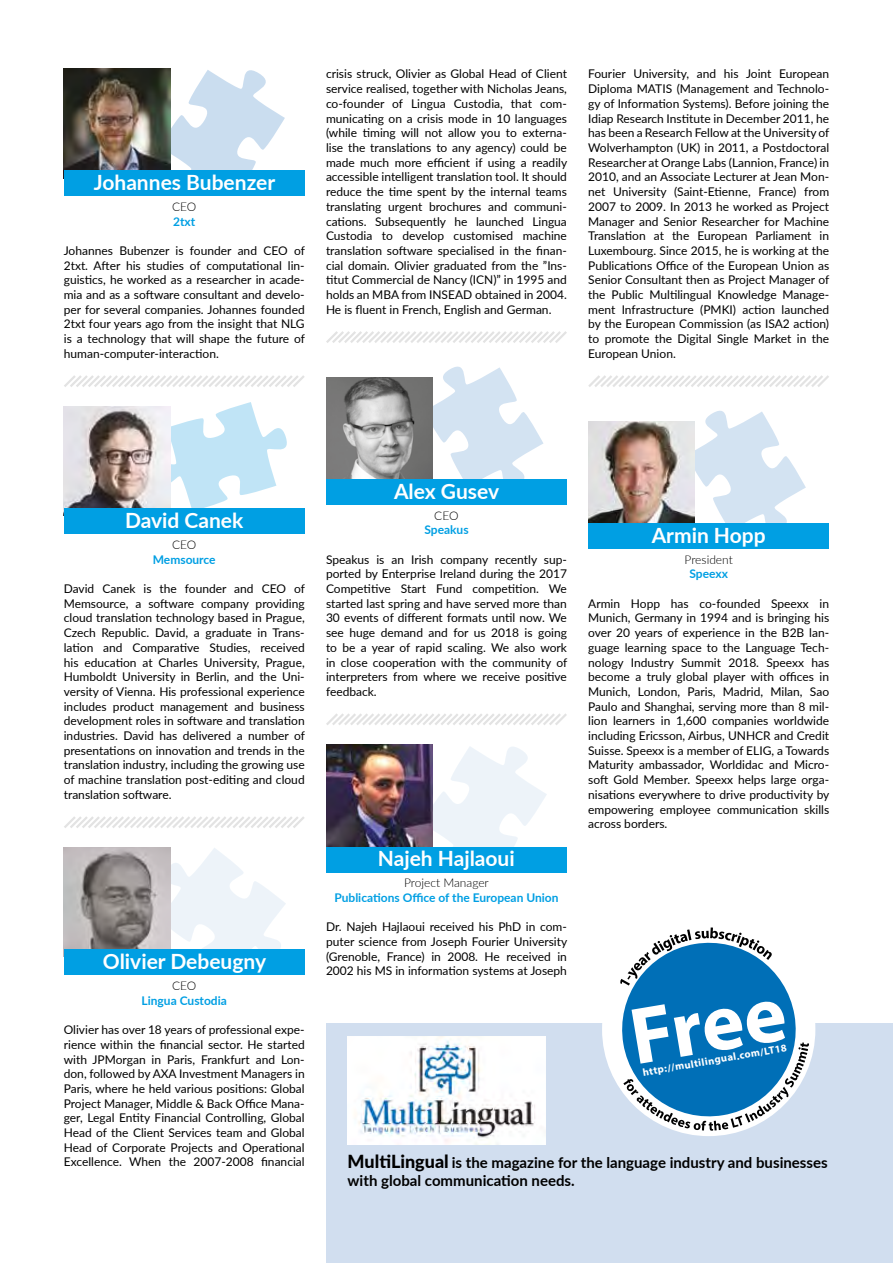
<style>
.page{position:relative;width:893px;height:1263px;background:#fff}
.page>*{position:absolute;margin:0;border:0;box-sizing:border-box;transform-origin:0 0}
.t1{font:700 21px "Lato";color:#fff}
.t2{font:700 15px/18px "Lato";color:#000}
.t3{font:12px/14.7px "Lato";color:#000;text-align:justify}
.t4{font:700 12px "Lato";color:#009fe3}
.t5{font:300 12px "Lato";color:#000}
.t6{font:700 10.5px "Myriad Pro";color:#fff}
.s1{font-weight:800;font-size:18px}
</style>
<div class="page">
<svg style="left:159px;top:68px;width:126px;height:103px"></svg>
<img style="left:64px;top:69px;width:106px;height:102px">
<div style="left:64px;top:171px;width:241px;height:25px;background:#009fe3"></div>
<svg style="left:64px;top:375px;width:241px;height:12px"></svg>
<svg style="left:151px;top:402px;width:141px;height:107px"></svg>
<img style="left:64px;top:407px;width:106px;height:102px">
<div style="left:64px;top:509px;width:241px;height:25px;background:#009fe3"></div>
<svg style="left:64px;top:816px;width:241px;height:12px"></svg>
<svg style="left:170px;top:847px;width:116px;height:102px"></svg>
<img style="left:64px;top:847px;width:106px;height:102px">
<div style="left:64px;top:949px;width:241px;height:26px;background:#009fe3"></div>
<svg style="left:326px;top:331px;width:241px;height:12px"></svg>
<svg style="left:432px;top:366px;width:111px;height:113px"></svg>
<img style="left:326px;top:377px;width:106px;height:102px">
<div style="left:326px;top:479px;width:241px;height:26px;background:#009fe3"></div>
<svg style="left:326px;top:713px;width:241px;height:12px"></svg>
<svg style="left:421px;top:744px;width:126px;height:129px"></svg>
<img style="left:326px;top:745px;width:106px;height:102px">
<div style="left:326px;top:847px;width:241px;height:25px;background:#009fe3"></div>
<svg style="left:588px;top:375px;width:241px;height:12px"></svg>
<svg style="left:695px;top:410px;width:111px;height:113px"></svg>
<img style="left:588px;top:421px;width:107px;height:102px">
<div style="left:588px;top:523px;width:241px;height:26px;background:#009fe3"></div>
<div style="left:326px;top:1024px;width:567px;height:239px;background:#d1deef"></div>
<img style="left:348px;top:1037px;width:197px;height:107px">
<div style="left:602px;top:923px;width:213px;height:213px;background:#fff;border-radius:50%"></div>
<svg style="left:615px;top:927px;width:194px;height:204px"></svg>
<h1 class="t1" style="left:94px;top:167px;width:183px">Johannes Bubenzer</h1>
<p class="t5" style="left:172px;top:198px;width:26px">CEO</p>
<p class="t4" style="left:173px;top:212px;width:24px">2txt</p>
<p class="t3" style="left:64px;top:243px;width:243px">Johannes Bubenzer is founder and CEO of 2txt. After his studies of computational lin&shy;guistics, he worked as a researcher in acade&shy;mia and as a software consultant and develo&shy;per for several companies. Johannes founded 2txt four years ago from the insight that NLG is a technology that will shape the future of human-computer-interaction.</p>
<p class="t3" style="left:326px;top:66px;width:243px">crisis struck, Olivier as Global Head of Client service realised, together with Nicholas Jeans, co-founder of Lingua Custodia, that com&shy;municating on a crisis mode in 10 languages (while timing will not allow you to externa&shy;lise the translations to any agency) could be made much more efficient if using a readily accessible intelligent translation tool. It should reduce the time spent by the internal teams translating urgent brochures and communi&shy;cations. Subsequently he launched Lingua Custodia to develop customised machine translation software specialised in the finan&shy;cial domain. Olivier graduated from the ”Ins&shy;titut Commercial de Nancy (ICN)” in 1995 and holds an MBA from INSEAD obtained in 2004.<br>He is fluent in French, English and German.</p>
<p class="t3" style="left:588px;top:66px;width:243px">Fourier University, and his Joint European Diploma MATIS (Management and Technolo&shy;gy of Information Systems). Before joining the Idiap Research Institute in December 2011, he has been a Research Fellow at the University of Wolverhampton (UK) in 2011, a Postdoctoral Researcher at Orange Labs (Lannion, France) in 2010, and an Associate Lecturer at Jean Mon&shy;net University (Saint-Etienne, France) from 2007 to 2009. In 2013 he worked as Project Manager and Senior Researcher for Machine Translation at the European Parliament in Luxembourg. Since 2015, he is working at the Publications Office of the European Union as Senior Consultant then as Project Manager of the Public Multilingual Knowledge Manage&shy;ment Infrastructure (PMKI) action launched by the European Commission (as ISA2 action) to promote the Digital Single Market in the European Union.</p>
<h1 class="t1" style="left:125px;top:505px;width:120px">David Canek</h1>
<p class="t5" style="left:172px;top:536px;width:26px">CEO</p>
<p class="t4" style="left:153px;top:550px;width:64px">Memsource</p>
<p class="t3" style="left:64px;top:581px;width:243px">David Canek is the founder and CEO of Memsource, a software company providing cloud translation technology based in Prague, Czech Republic. David, a graduate in Trans&shy;lation and Comparative Studies, received his education at Charles University, Prague, Humboldt University in Berlin, and the Uni&shy;versity of Vienna. His professional experience includes product management and business development roles in software and translation industries. David has delivered a number of presentations on innovation and trends in the translation industry, including the growing use of machine translation post-editing and cloud translation software.</p>
<h1 class="t1" style="left:103px;top:946px;width:165px">Olivier Debeugny</h1>
<p class="t5" style="left:172px;top:977px;width:26px">CEO</p>
<p class="t4" style="left:142px;top:991px;width:87px">Lingua Custodia</p>
<p class="t3" style="left:64px;top:1022px;width:242px">Olivier has over 18 years of professional expe&shy;rience within the financial sector. He started with JPMorgan in Paris, Frankfurt and Lon&shy;don, followed by AXA Investment Managers in Paris, where he held various positions: Global Project Manager, Middle &amp; Back Office Mana&shy;ger, Legal Entity Financial Controlling, Global Head of the Client Services team and Global Head of Corporate Projects and Operational Excellence. When the 2007-2008 financial</p>
<h1 class="t1" style="left:394px;top:476px;width:107px">Alex Gusev</h1>
<p class="t5" style="left:434px;top:507px;width:26px">CEO</p>
<p class="t4" style="left:424px;top:521px;width:46px">Speakus</p>
<p class="t3" style="left:326px;top:551px;width:243px">Speakus is an Irish company recently sup&shy;ported by Enterprise Ireland during the 2017<br>Competitive Start Fund competition. We started last spring and have served more than 30 events of different formats until now. We see huge demand and for us 2018 is going to be a year of rapid scaling. We also work in close cooperation with the community of interpreters from where we receive positive feedback.</p>
<h1 class="t1" style="left:378px;top:843px;width:139px">Najeh Hajlaoui</h1>
<p class="t5" style="left:404px;top:874px;width:86px">Project Manager</p>
<p class="t4" style="left:334px;top:888px;width:226px">Publications Office of the European Union</p>
<p class="t3" style="left:326px;top:919px;width:243px">Dr. Najeh Hajlaoui received his PhD in com&shy;puter science from Joseph Fourier University (Grenoble, France) in 2008. He received in 2002 his MS in information systems at Joseph</p>
<h1 class="t1" style="left:652px;top:520px;width:116px">Armin Hopp</h1>
<p class="t5" style="left:685px;top:551px;width:50px">President</p>
<p class="t4" style="left:689px;top:565px;width:40px">Speexx</p>
<p class="t3" style="left:588px;top:595px;width:243px">Armin Hopp has co-founded Speexx in Munich, Germany in 1994 and is bringing his over 20 years of experience in the B2B lan&shy;guage learning space to the Language Tech&shy;nology Industry Summit 2018. Speexx has become a truly global player with offices in Munich, London, Paris, Madrid, Milan, Sao Paulo and Shanghai, serving more than 8 mil&shy;lion learners in 1,600 companies worldwide including Ericsson, Airbus, UNHCR and Credit Suisse. Speexx is a member of ELIG, a Towards Maturity ambassador, Worldidac and Micro&shy;soft Gold Member. Speexx helps large orga&shy;nisations everywhere to drive productivity by empowering employee communication skills across borders.</p>
<p class="t6" style="left:642px;top:1066px;width:147px;rotate:-10deg">http://multilingual.com/LT18</p>
<p class="t2" style="left:348px;top:1153px;width:482px"><span class="s1">MultiLingual</span> is the magazine for the language industry and businesses with global communication needs.</p>
</div>
